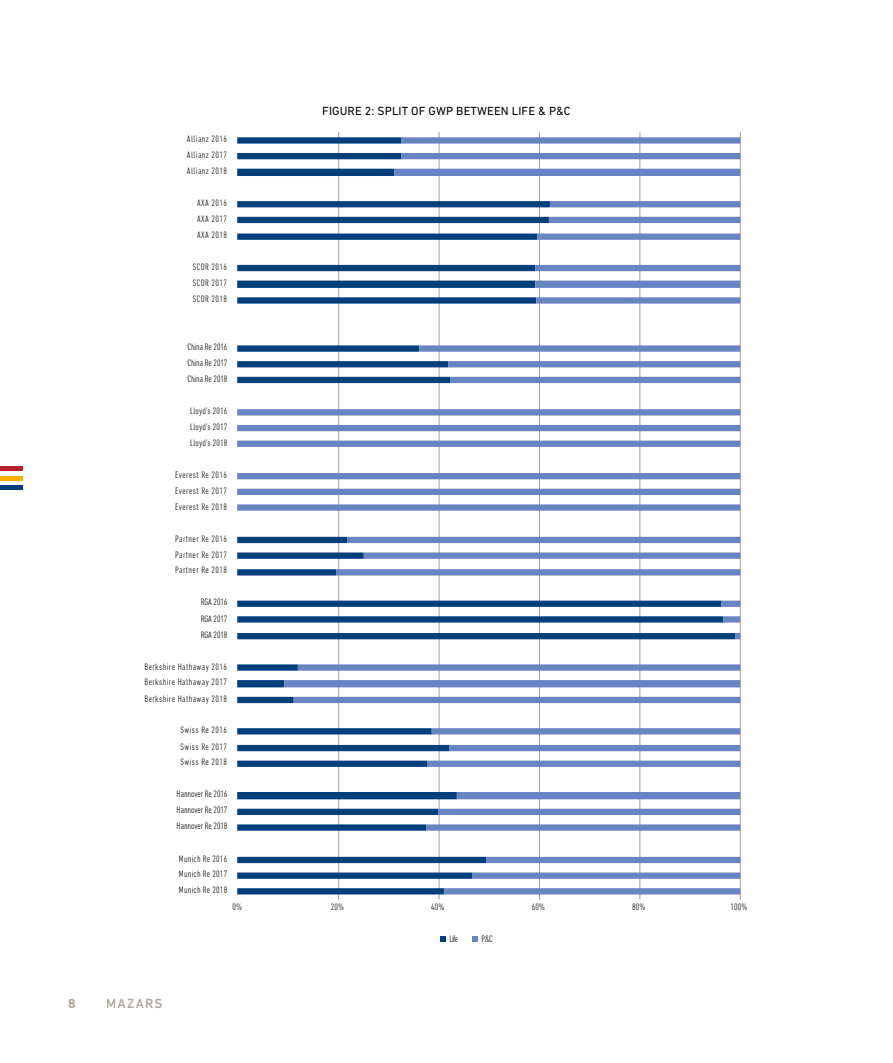
<style>
.page{position:relative;width:893px;height:1063px;background:#fff}
.page>*{position:absolute;margin:0;border:0;box-sizing:border-box;transform-origin:0 0}
.t1{font:500 13.5px "DIN Next LT Pro";letter-spacing:.08em;color:#aea79f}
.t2{font:700 13.5px "DIN Next LT Pro";color:#aea79f}
.t3{font:12px "DIN Next LT Pro";letter-spacing:.01em;color:#000}
.t4{font:300 condensed 9.45px "DIN Next LT Pro";letter-spacing:.045em;color:#000}
.t5{font:300 condensed 9.45px "DIN Next LT Pro";letter-spacing:-.005em;color:#000}
.t6{font:300 condensed 9.45px "DIN Next LT Pro";letter-spacing:.025em;color:#000}
</style>
<div class="page">
<hr style="left:338px;top:132px;width:1px;height:768px;background:#a69e96">
<hr style="left:439px;top:132px;width:1px;height:768px;background:#a69e96">
<hr style="left:539px;top:132px;width:1px;height:768px;background:#a69e96">
<hr style="left:640px;top:132px;width:1px;height:768px;background:#a69e96">
<hr style="left:740px;top:132px;width:1px;height:768px;background:#a69e96">
<svg style="left:237px;top:137px;width:503px;height:757px"></svg>
<svg style="left:440px;top:937px;width:5px;height:5px"></svg>
<svg style="left:472px;top:937px;width:6px;height:5px"></svg>
<hr style="left:0;top:476px;width:23px;height:4px;background:#f9b000">
<div style="left:0;top:485px;width:23px;height:5px;background:#003f79"></div>
<div style="left:0;top:466px;width:23px;height:5px;background:#b91e2b"></div>
<p class="t4" style="left:187px;top:133px;width:42px">Allianz 2016</p>
<p class="t4" style="left:187px;top:150px;width:42px">Allianz 2017</p>
<p class="t4" style="left:187px;top:165px;width:42px">Allianz 2018</p>
<p class="t4" style="left:197px;top:197px;width:31px">AXA 2016</p>
<p class="t4" style="left:197px;top:213px;width:31px">AXA 2017</p>
<p class="t4" style="left:197px;top:229px;width:31px">AXA 2018</p>
<p class="t4" style="left:193px;top:262px;width:36px">SCOR 2016</p>
<p class="t4" style="left:193px;top:277px;width:36px">SCOR 2017</p>
<p class="t4" style="left:193px;top:293px;width:36px">SCOR 2018</p>
<p class="t5" style="left:188px;top:341px;width:41px">China Re 2016</p>
<p class="t5" style="left:188px;top:357px;width:41px">China Re 2017</p>
<p class="t5" style="left:188px;top:373px;width:41px">China Re 2018</p>
<p class="t4" style="left:190px;top:405px;width:39px">Lloyd's 2016</p>
<p class="t4" style="left:190px;top:421px;width:39px">Lloyd's 2017</p>
<p class="t4" style="left:190px;top:437px;width:39px">Lloyd's 2018</p>
<p class="t4" style="left:175px;top:469px;width:53px">Everest Re 2016</p>
<p class="t4" style="left:175px;top:485px;width:53px">Everest Re 2017</p>
<p class="t4" style="left:175px;top:501px;width:53px">Everest Re 2018</p>
<p class="t4" style="left:175px;top:533px;width:53px">Partner Re 2016</p>
<p class="t4" style="left:175px;top:549px;width:53px">Partner Re 2017</p>
<p class="t4" style="left:175px;top:565px;width:53px">Partner Re 2018</p>
<p class="t4" style="left:201px;top:597px;width:28px">RGA 2016</p>
<p class="t4" style="left:201px;top:613px;width:28px">RGA 2017</p>
<p class="t4" style="left:201px;top:629px;width:28px">RGA 2018</p>
<p class="t4" style="left:144px;top:661px;width:84px">Berkshire Hathaway 2016</p>
<p class="t4" style="left:144px;top:677px;width:84px">Berkshire Hathaway 2017</p>
<p class="t4" style="left:144px;top:693px;width:84px">Berkshire Hathaway 2018</p>
<p class="t4" style="left:180px;top:725px;width:48px">Swiss Re 2016</p>
<p class="t4" style="left:180px;top:741px;width:48px">Swiss Re 2017</p>
<p class="t4" style="left:180px;top:757px;width:48px">Swiss Re 2018</p>
<p class="t5" style="left:177px;top:789px;width:52px">Hannover Re 2016</p>
<p class="t5" style="left:177px;top:805px;width:52px">Hannover Re 2017</p>
<p class="t5" style="left:177px;top:821px;width:52px">Hannover Re 2018</p>
<p class="t6" style="left:179px;top:853px;width:50px">Munich Re 2016</p>
<p class="t6" style="left:179px;top:869px;width:50px">Munich Re 2017</p>
<p class="t6" style="left:179px;top:885px;width:50px">Munich Re 2018</p>
<p class="t3" style="left:322px;top:104px;width:250px">FIGURE 2: SPLIT OF GWP BETWEEN LIFE &amp; P&amp;C</p>
<p class="t4" style="left:232px;top:902px;width:11px">0%</p>
<p class="t4" style="left:331px;top:902px;width:15px">20%</p>
<p class="t4" style="left:431px;top:902px;width:15px">40%</p>
<p class="t4" style="left:532px;top:902px;width:15px">60%</p>
<p class="t4" style="left:632px;top:902px;width:15px">80%</p>
<p class="t4" style="left:731px;top:902px;width:18px">100%</p>
<h1 class="t2" style="left:68px;top:996px;width:9px">8</h1>
<h1 class="t1" style="left:106px;top:996px;width:58px">MAZARS</h1>
<p class="t4" style="left:449px;top:934px;width:10px">Life</p>
<p class="t4" style="left:482px;top:934px;width:13px">P&amp;C</p>
</div>
